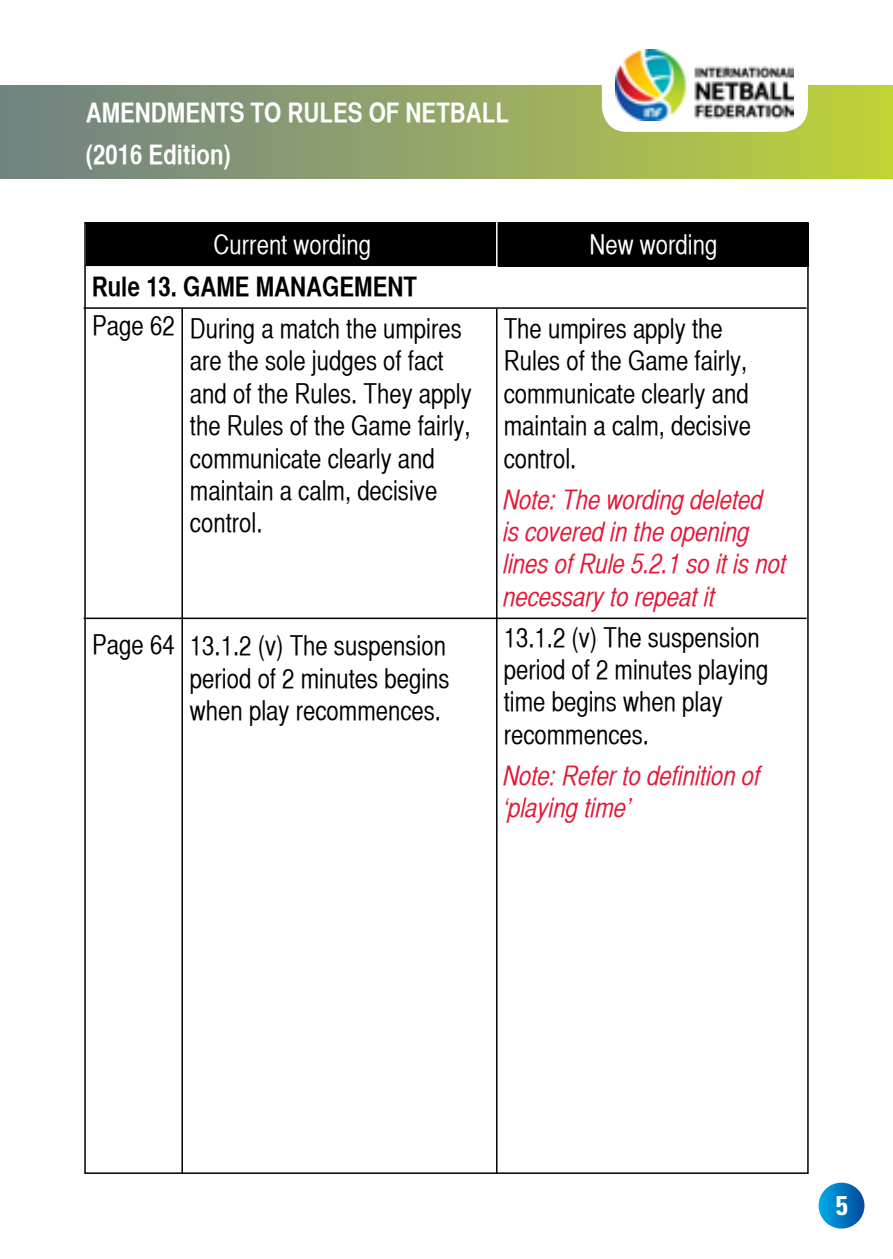
<style>
.page{position:relative;width:893px;height:1259px;background:#fff}
.page>*{position:absolute;margin:0;border:0;box-sizing:border-box;transform-origin:0 0}
.t1{font:27px/32.4px "Helvetica CY Plain";color:#000}
.t2{font:27px/32.4px "Helvetica CY Oblique";color:#e31837}
.t3{font:27px/42px "Helvetica CY Bold";color:#fff}
.t4{font:27px "Helvetica CY Plain";color:#fff}
.t5{font:27px "Helvetica CY Bold";color:#000}
.t6{font:700 condensed 27px "Univers";color:#fff}
</style>
<div class="page">
<div style="left:819px;top:1182px;width:45px;height:46px;background:linear-gradient(to right,#02acec,#044a9c);border-radius:23px"></div>
<div style="left:0;top:85px;width:893px;height:94px;background:linear-gradient(to right,#6e8089,#bfd13d)"></div>
<div style="left:602px;top:19px;width:206px;height:113px;background:#fff;border-radius:26px"></div>
<img style="left:616px;top:50px;width:177px;height:70px">
<hr style="left:181px;top:308px;width:2px;height:866px;background:#000">
<hr style="left:496px;top:309px;width:1px;height:865px;background:#000">
<hr style="left:84px;top:307px;width:722px;height:2px;background:#000">
<hr style="left:84px;top:617px;width:722px;height:2px;background:#000">
<hr style="left:85px;top:264px;width:723px;height:2px;background:#000">
<div style="left:87px;top:223px;width:411px;height:43px;background:#000"></div>
<div style="left:498px;top:223px;width:311px;height:43px;background:#000"></div>
<hr style="left:496px;top:222px;width:1px;height:44px;background:#fff">
<p class="t3" style="left:86px;top:91px;width:425px">AMENDMENTS TO RULES OF NETBALL (2016 Edition)</p>
<p class="t4" style="left:214px;top:229px;width:159px">Current wording</p>
<p class="t4" style="left:589px;top:230px;width:129px">New wording</p>
<p class="t5" style="left:92px;top:270px;width:327px">Rule 13. GAME MANAGEMENT</p>
<p class="t1" style="left:92px;top:310px;width:84px">Page 62</p>
<p class="t1" style="left:190px;top:312px;width:283px">During a match the umpires are the sole judges of fact and of the Rules. They apply the Rules of the Game fairly, communicate clearly and maintain a calm, decisive control.</p>
<p class="t1" style="left:92px;top:628px;width:84px">Page 64</p>
<p class="t1" style="left:190px;top:629px;width:261px">13.1.2 (v) The suspension period of 2 minutes begins when play recommences.</p>
<p class="t1" style="left:504px;top:312px;width:249px">The umpires apply the<br>Rules of the Game fairly, communicate clearly and maintain a calm, decisive control.</p>
<p class="t2" style="left:504px;top:483px;width:285px">Note: The wording deleted<br>is covered in the opening lines of Rule 5.2.1 so it is not necessary to repeat it</p>
<p class="t1" style="left:504px;top:621px;width:266px">13.1.2 (v) The suspension period of 2 minutes playing time begins when play recommences.</p>
<p class="t2" style="left:504px;top:759px;width:259px">Note: Refer to definition of ‘playing time’</p>
<p class="t6" style="left:836px;top:1189px;width:13px">5</p>
</div>
